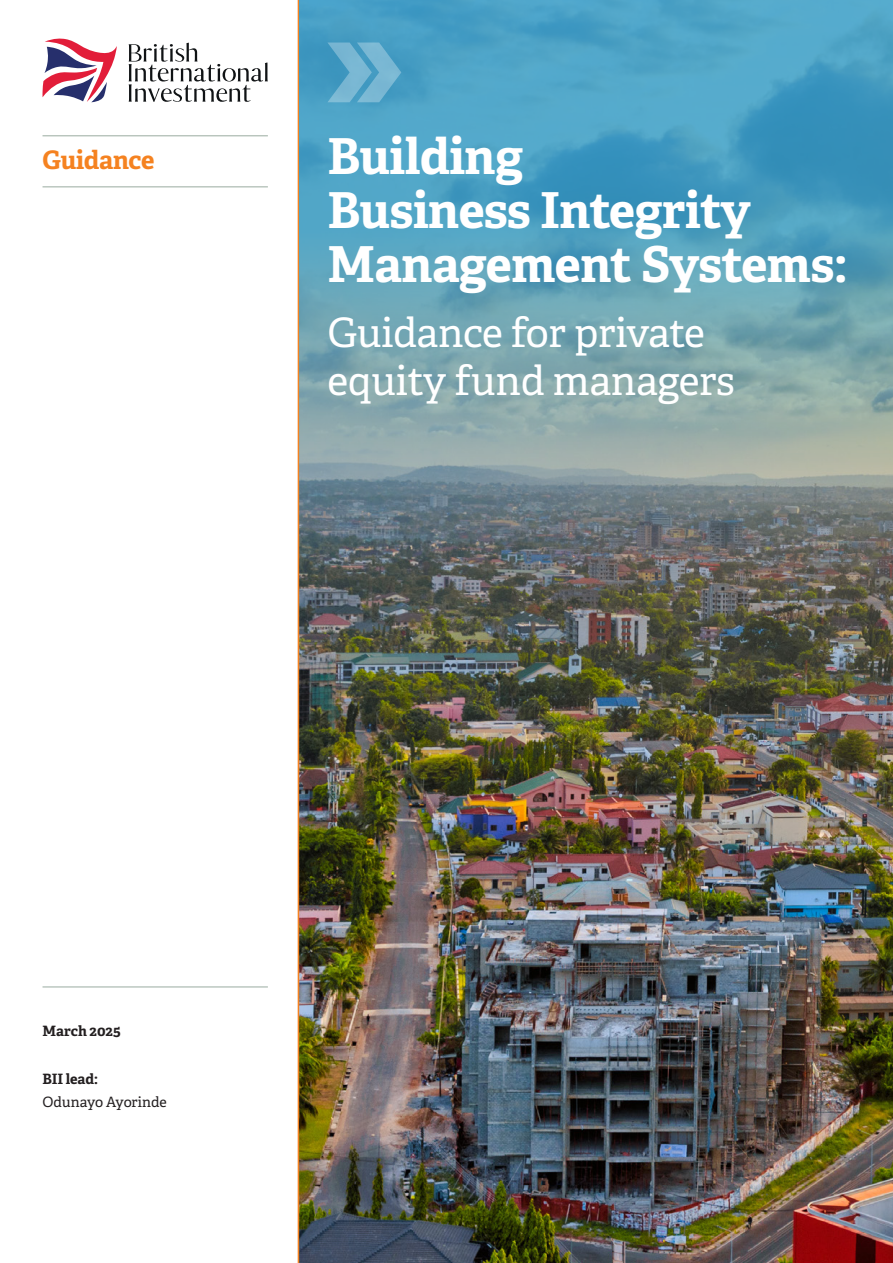
<style>
.page{position:relative;width:893px;height:1263px;background:#fff}
.page>*{position:absolute;margin:0;border:0;box-sizing:border-box;transform-origin:0 0}
.COVER_Title_WHITE{font:700 49.5px/54px "Adelle";letter-spacing:-.01em;color:#fff}
.COVER_Title_WHITE-2{font:40.5px/48px "Adelle";letter-spacing:-.01em;color:#fff}
.COVER_Report_Type_ORANGE{font:700 25.5px "Adelle";letter-spacing:-.015em;color:#f58220}
.Report_Author_Details{font:14.25px "Adelle";letter-spacing:-.01em;color:#231f20}
.Body_9_5_12pt{font:700 14.25px "Adelle";color:#231f20}
.Report_Author_Header{font:700 14.25px "Adelle";letter-spacing:-.01em;color:#231f20}
</style>
<div class="page">
<hr style="left:43px;top:186px;width:225px;height:1px;background:#99aba0">
<hr style="left:43px;top:135px;width:225px;height:1px;background:#99aba0">
<img style="left:299px;top:562px;width:594px;height:701px">
<hr style="left:43px;top:986px;width:225px;height:1px;background:#99aba0">
<hr style="left:298px;top:0;width:1px;height:1263px;background:#f58220">
<svg style="left:129px;top:43px;width:139px;height:59px"></svg>
<svg style="left:43px;top:39px;width:74px;height:63px"></svg>
<svg style="left:299px;top:0;width:594px;height:562px;background:#659db0"></svg>
<svg style="left:327px;top:43px;width:74px;height:59px;background:#62abcb"></svg>
<p class="COVER_Report_Type_ORANGE" style="left:43px;top:144px;width:114px">Guidance</p>
<p class="COVER_Title_WHITE" style="left:327px;top:129px;width:521px">Building<br>Business Integrity<br>Management Systems:</p>
<p class="COVER_Title_WHITE-2" style="left:327px;top:309px;width:409px">Guidance for private equity fund managers</p>
<p class="Body_9_5_12pt" style="left:43px;top:1021px;width:80px">March 2025</p>
<p class="Report_Author_Header" style="left:43px;top:1070px;width:57px">BII lead:</p>
<p class="Report_Author_Details" style="left:43px;top:1093px;width:126px">Odunayo Ayorinde</p>
</div>
